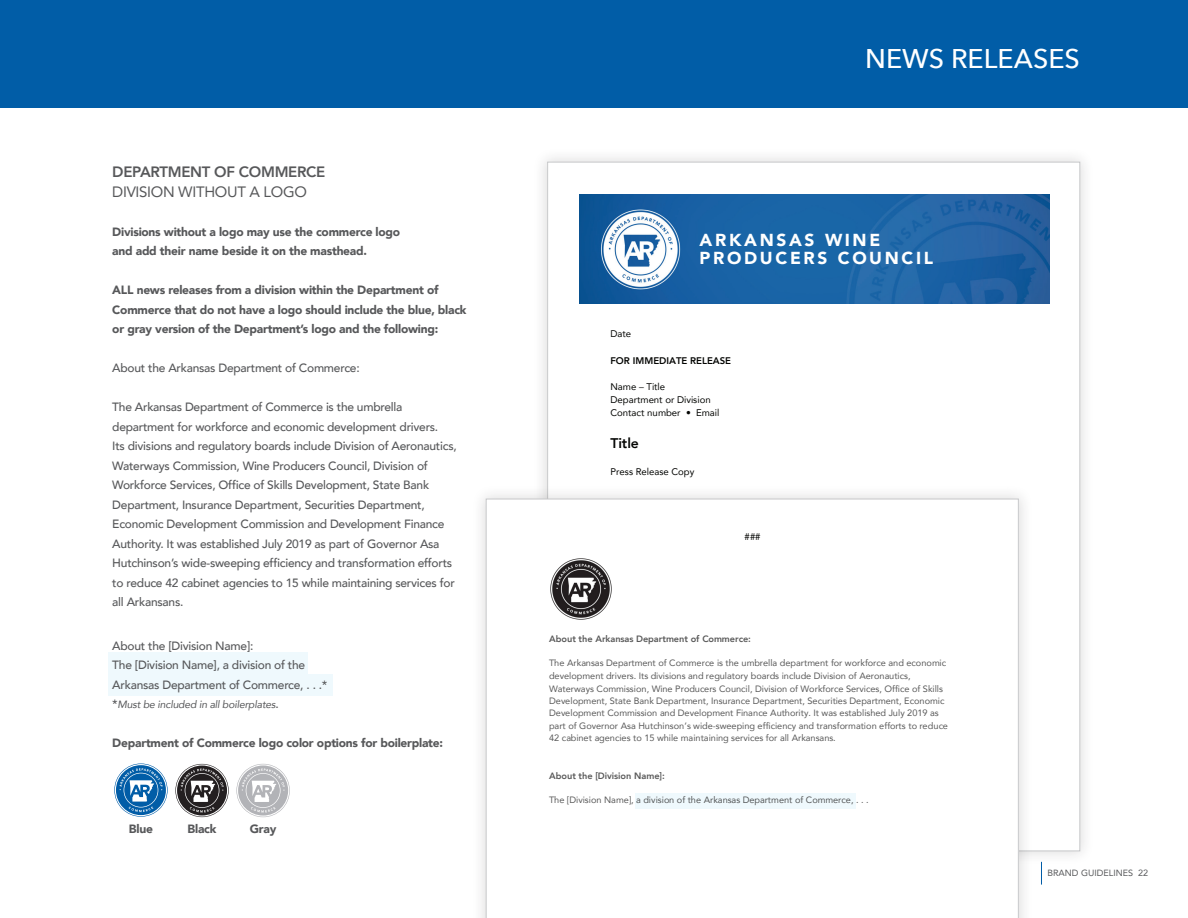
<style>
.page{position:relative;width:1188px;height:918px;background:#fff}
.page>*{position:absolute;margin:0;border:0;box-sizing:border-box;transform-origin:0 0}
.t1{font:500 27px "Avenir Next";color:#fff}
.t2{font:900 17.25px/18px "Avenir";letter-spacing:.155em;color:#fff}
.t3{font:800 15px "Avenir";letter-spacing:-.02em;color:#57585a}
.t4{font:15px "Avenir";letter-spacing:-.02em;color:#57585a}
.t5{font:800 13.95px "Avenir";letter-spacing:-.005em;color:#040503}
.t6{font:500 12px/19.5px "Avenir";letter-spacing:-.02em;color:#57585a}
.t7{font:900 12px/19.5px "Avenir";letter-spacing:-.02em;color:#57585a}
.t8{font:italic 10.5px "Avenir";letter-spacing:-.02em;color:#57585a}
.t9{font:9.6px/13px "Avenir";color:#040503}
.t10{font:800 9.6px "Avenir";color:#040503}
.t11{font:9.15px/12.5px "Avenir";letter-spacing:-.005em;color:#595959}
.t12{font:800 9.15px "Avenir";letter-spacing:-.005em;color:#595959}
.t13{font:9px "Avenir";color:#57585a}
.s1{font-weight:500;font-style:normal;font-size:12px}
</style>
<div class="page">
<svg style="left:1041px;top:866px;width:1px;height:19px"></svg>
<div style="left:108px;top:652px;width:200px;height:22px;background:#eff9fd"></div>
<div style="left:108px;top:674px;width:225px;height:22px;background:#eff9fd"></div>
<div style="left:0;top:0;width:1188px;height:108px;background:#015da7"></div>
<div style="left:532px;top:147px;width:563px;height:719px;background:#231f20;opacity:.15"></div>
<div style="left:548px;top:162px;width:532px;height:689px;background:#fff"></div>
<img style="left:580px;top:194px;width:470px;height:109px">
<div style="left:471px;top:484px;width:562px;height:434px;background:#231f20;opacity:.15"></div>
<svg style="left:486px;top:499px;width:533px;height:419px"></svg>
<div style="left:635px;top:793px;width:221px;height:15px;background:#eff9fd"></div>
<svg style="left:114px;top:764px;width:54px;height:53px"></svg>
<svg style="left:175px;top:764px;width:54px;height:53px"></svg>
<svg style="left:236px;top:764px;width:54px;height:53px"></svg>
<p class="t3" style="left:112px;top:160px;width:215px">DEPARTMENT OF COMMERCE</p>
<p class="t4" style="left:112px;top:179px;width:196px">DIVISION WITHOUT A LOGO</p>
<p class="t7" style="left:112px;top:221px;width:289px">Divisions without a logo may use the commerce logo and add their name beside it on the masthead.</p>
<p class="t7" style="left:112px;top:280px;width:356px">ALL news releases from a division within the Department of<br>Commerce that do not have a logo should include the blue, black or gray version of the Department’s logo and the following:</p>
<p class="t6" style="left:112px;top:357px;width:249px">About the Arkansas Department of Commerce:</p>
<p class="t6" style="left:112px;top:396px;width:346px">The Arkansas Department of Commerce is the umbrella department for workforce and economic development drivers.<br>Its divisions and regulatory boards include Division of Aeronautics, Waterways Commission, Wine Producers Council, Division of Workforce Services, Office of Skills Development, State Bank Department, Insurance Department, Securities Department, Economic Development Commission and Development Finance Authority. It was established July 2019 as part of Governor Asa Hutchinson’s wide-sweeping efficiency and transformation efforts to reduce 42 cabinet agencies to 15 while maintaining services for all Arkansans.</p>
<p class="t6" style="left:112px;top:635px;width:217px">About the [Division Name]:<br>The [Division Name], a division of the<br>Arkansas Department of Commerce, . . .*</p>
<p class="t8" style="left:112px;top:698px;width:168px"><span class="s1">*</span>Must be included in all boilerplates<span class="s1">.</span></p>
<p class="t7" style="left:112px;top:733px;width:332px">Department of Commerce logo color options for boilerplate:</p>
<p class="t7" style="left:129px;top:818px;width:25px">Blue</p>
<p class="t7" style="left:188px;top:818px;width:30px">Black</p>
<p class="t7" style="left:250px;top:818px;width:28px">Gray</p>
<h1 class="t1" style="left:865px;top:35px;width:216px">NEWS RELEASES</h1>
<h2 class="t2" style="left:700px;top:230px;width:235px">ARKANSAS WINE<br>PRODUCERS COUNCIL</h2>
<p class="t9" style="left:610px;top:327px;width:22px">Date</p>
<p class="t10" style="left:610px;top:353px;width:122px">FOR IMMEDIATE RELEASE</p>
<p class="t9" style="left:610px;top:380px;width:110px">Name – Title<br>Department or Division<br>Contact number • Email</p>
<p class="t5" style="left:610px;top:432px;width:30px">Title</p>
<p class="t9" style="left:610px;top:465px;width:85px">Press Release Copy</p>
<p class="t9" style="left:745px;top:530px;width:17px">###</p>
<p class="t12" style="left:549px;top:631px;width:203px">About the Arkansas Department of Commerce:</p>
<p class="t11" style="left:549px;top:657px;width:400px">The Arkansas Department of Commerce is the umbrella department for workforce and economic development drivers. Its divisions and regulatory boards include Division of Aeronautics, Waterways Commission, Wine Producers Council, Division of Workforce Services, Office of Skills Development, State Bank Department, Insurance Department, Securities Department, Economic Development Commission and Development Finance Authority. It was established July 2019 as part of Governor Asa Hutchinson’s wide-sweeping efficiency and transformation efforts to reduce 42 cabinet agencies to 15 while maintaining services for all Arkansans.</p>
<p class="t12" style="left:549px;top:768px;width:117px">About the [Division Name]:</p>
<p class="t11" style="left:549px;top:793px;width:321px">The [Division Name], a division of the Arkansas Department of Commerce, . . .</p>
<p class="t13" style="left:1047px;top:866px;width:102px">BRAND GUIDELINES 22</p>
</div>
